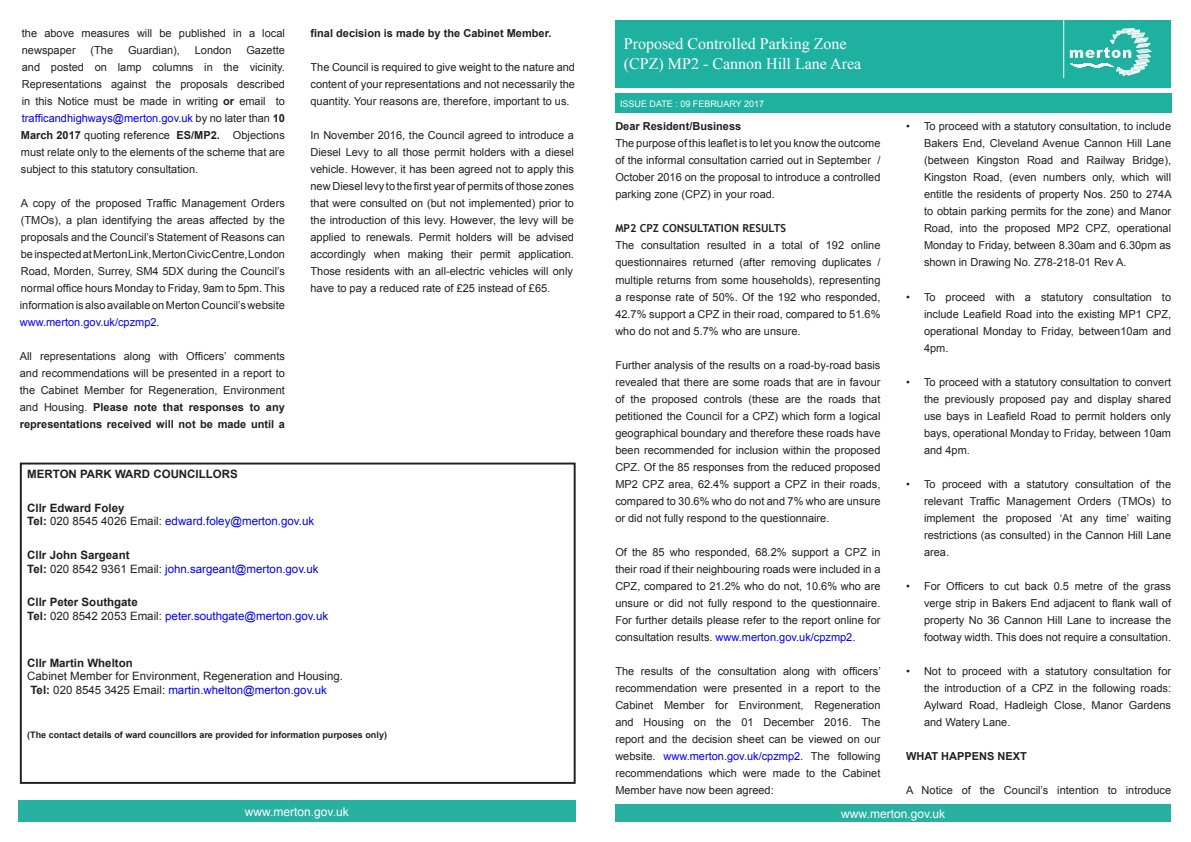
<style>
.page{position:relative;width:1191px;height:842px;background:#fff}
.page>*{position:absolute;margin:0;border:0;box-sizing:border-box;transform-origin:0 0}
.t1{font:16px "Times New Roman";color:#fff}
.t2{font:12px "Arial";color:#fff}
.t3{font:11.5px "Arial";color:#00f}
.t4{font:700 11.5px "Arial";color:#231f20}
.t5{font:11.5px "Arial";color:#231f20}
.Standard_text_Column{font:11px/17px "Arial";color:#231f20;text-align:justify}
.Standard_text{font:11px/17px "Arial";color:#231f20;text-align:justify}
.body{font:11px/17px "Arial";color:#231f20;text-align:justify}
.Heading1{font:11px/17px "Arial";color:#231f20;text-align:justify}
.Standard_text_Column-2{font:700 11px "Arial";color:#231f20}
.t6{font:700 11px "Trebuchet MS";color:#231f20}
.t7{font:700 9px "Arial";color:#231f20}
.t8{font:9px "Arial";color:#fff}
.s1{font-weight:700}
.s2{color:#00f}
.s3{font-weight:700;color:#231f20}
.s4{color:#231f20}
</style>
<div class="page">
<div style="left:615px;top:804px;width:556px;height:18px;background:#28b0a0"></div>
<div style="left:615px;top:20px;width:556px;height:67px;background:#1fb1a0"></div>
<svg style="left:1063px;top:20px;width:89px;height:58px"></svg>
<div style="left:615px;top:93px;width:556px;height:20px;background:#1fb1a0"></div>
<div style="left:18px;top:800px;width:557px;height:22px;background:#28b0a0"></div>
<div style="left:20px;top:463px;width:555px;height:321px;border:2px solid #231f20"></div>
<p class="Standard_text_Column" style="left:22px;top:25px;width:264px">the above measures will be published in a local newspaper</p>
<p class="Standard_text_Column" style="left:21px;top:42px;width:266px;text-indent:225px">Gazette and posted on lamp columns in the vicinity.<br>Representations against the proposals described in this Notice must be made in writing <span class="s1">or</span> email to <span class="s2">trafficandhighways@merton.gov.uk</span> by no later than <span class="s1">10<br>March 2017</span> quoting reference <span class="s1">ES/MP2.</span> Objections must relate only to the elements of the scheme that are subject to this statutory consultation.</p>
<p class="Standard_text_Column" style="left:20px;top:195px;width:266px">A copy of the proposed Traffic Management Orders (TMOs), a plan identifying the areas affected by the proposals and the Council’s Statement of Reasons can be inspected at Merton Link, Merton Civic Centre, London Road, Morden, Surrey, SM4 5DX during the Council’s normal office hours Monday to Friday, 9am to 5pm. This information is also available on Merton Council’s website <span class="s2">www.merton.gov.uk/cpzmp2</span>.</p>
<p class="Standard_text_Column" style="left:20px;top:348px;width:267px">All representations along with Officers’ comments and recommendations will be presented in a report to the Cabinet Member for Regeneration, Environment and Housing. <span class="s1">Please note that responses to any representations received will not be made until a</span></p>
<p class="Standard_text_Column" style="left:90px;top:42px;width:24px">(The</p>
<p class="Standard_text_Column" style="left:128px;top:42px;width:53px">Guardian),</p>
<p class="Standard_text_Column" style="left:195px;top:42px;width:38px">London</p>
<p class="Standard_text_Column-2" style="left:310px;top:26px;width:242px">final decision is made by the Cabinet Member.</p>
<p class="Standard_text_Column" style="left:310px;top:59px;width:266px">The Council is required to give weight to the nature and content of your representations and not necessarily the quantity. Your reasons are, therefore, important to us.</p>
<p class="Standard_text" style="left:310px;top:127px;width:265px">In November 2016, the Council agreed to introduce a Diesel Levy to all those permit holders with a diesel vehicle. However, it has been agreed not to apply this new Diesel levy to the first year of permits of those zones that were consulted on (but not implemented) prior to the introduction of this levy. However, the levy will be applied to renewals. Permit holders will be advised accordingly when making their permit application.<br>Those residents with an all-electric vehicles will only have to pay a reduced rate of £25 instead of £65.</p>
<p class="t4" style="left:27px;top:467px;width:212px">MERTON PARK WARD COUNCILLORS</p>
<p class="t4" style="left:27px;top:500px;width:99px">Cllr Edward Foley</p>
<p class="t3" style="left:27px;top:514px;width:288px"><span class="s3">Tel:</span> <span class="s4">020 8545 4026 Email:</span> edward.foley@merton.gov.uk</p>
<p class="t4" style="left:27px;top:547px;width:104px">Cllr John Sargeant</p>
<p class="t3" style="left:27px;top:561px;width:293px"><span class="s3">Tel:</span> <span class="s4">020 8542 9361 Email:</span> john.sargeant@merton.gov.uk</p>
<p class="t4" style="left:27px;top:594px;width:112px">Cllr Peter Southgate</p>
<p class="t3" style="left:27px;top:608px;width:302px"><span class="s3">Tel:</span> <span class="s4">020 8542 2053 Email:</span> peter.southgate@merton.gov.uk</p>
<p class="t4" style="left:27px;top:655px;width:107px">Cllr Martin Whelton</p>
<p class="t5" style="left:27px;top:669px;width:317px">Cabinet Member for Environment, Regeneration and Housing.</p>
<p class="t3" style="left:30px;top:683px;width:298px"><span class="s3">Tel:</span> <span class="s4">020 8545 3425 Email:</span> martin.whelton@merton.gov.uk</p>
<p class="t7" style="left:27px;top:728px;width:361px">(The contact details of ward councillors are provided for information purposes only)</p>
<p class="t2" style="left:245px;top:803px;width:105px">www.merton.gov.uk</p>
<p class="t1" style="left:624px;top:33px;width:224px">Proposed Controlled Parking Zone</p>
<p class="t1" style="left:624px;top:53px;width:239px">(CPZ) MP2 - Cannon Hill Lane Area</p>
<p class="t8" style="left:620px;top:98px;width:146px">ISSUE DATE : 09 FEBRUARY 2017</p>
<p class="Standard_text_Column-2" style="left:615px;top:119px;width:127px">Dear Resident/Business</p>
<p class="Standard_text_Column" style="left:615px;top:135px;width:267px">The purpose of this leaflet is to let you know the outcome of the informal consultation carried out in September / October 2016 on the proposal to introduce a controlled parking zone (CPZ) in your road.</p>
<p class="t6" style="left:615px;top:222px;width:172px">MP2 CPZ CONSULTATION RESULTS</p>
<p class="Heading1" style="left:615px;top:237px;width:267px">The consultation resulted in a total of 192 online questionnaires returned (after removing duplicates / multiple returns from some households), representing a response rate of 50%. Of the 192 who responded, 42.7% support a CPZ in their road, compared to 51.6% who do not and 5.7% who are unsure.</p>
<p class="body" style="left:615px;top:356px;width:267px">Further analysis of the results on a road-by-road basis revealed that there are some roads that are in favour of the proposed controls (these are the roads that petitioned the Council for a CPZ) which form a logical geographical boundary and therefore these roads have been recommended for inclusion within the proposed CPZ. Of the 85 responses from the reduced proposed MP2 CPZ area, 62.4% support a CPZ in their roads, compared to 30.6% who do not and 7% who are unsure or did not fully respond to the questionnaire.</p>
<p class="body" style="left:615px;top:543px;width:267px">Of the 85 who responded, 68.2% support a CPZ in their road if their neighbouring roads were included in a CPZ, compared to 21.2% who do not, 10.6% who are unsure or did not fully respond to the questionnaire.<br>For further details please refer to the report online for consultation results. <span class="s2">www.merton.gov.uk/cpzmp2.</span></p>
<p class="Standard_text_Column" style="left:615px;top:662px;width:267px">The results of the consultation along with officers’ recommendation were presented in a report to the Cabinet Member for Environment, Regeneration and Housing on the 01 December 2016. The report and the decision sheet can be viewed on our website. <span class="s2">www.merton.gov.uk/cpzmp2</span>. The following recommendations which were made to the Cabinet Member have now been agreed:</p>
<p class="Standard_text" style="left:924px;top:118px;width:249px;text-indent:-18px">• To proceed with a statutory consultation, to include Bakers End, Cleveland Avenue Cannon Hill Lane (between Kingston Road and Railway Bridge), Kingston Road, (even numbers only, which will entitle the residents of property Nos. 250 to 274A to obtain parking permits for the zone) and Manor Road, into the proposed MP2 CPZ, operational Monday to Friday, between 8.30am and 6.30pm as shown in Drawing No. Z78-218-01 Rev A.</p>
<p class="Standard_text" style="left:924px;top:288px;width:249px;text-indent:-18px">• To proceed with a statutory consultation to include Leafield Road into the existing MP1 CPZ, operational Monday to Friday, between10am and 4pm.</p>
<p class="Standard_text" style="left:924px;top:373px;width:249px;text-indent:-18px">• To proceed with a statutory consultation to convert the previously proposed pay and display shared use bays in Leafield Road to permit holders only bays, operational Monday to Friday, between 10am and 4pm.</p>
<p class="Standard_text" style="left:924px;top:475px;width:249px;text-indent:-18px">• To proceed with a statutory consultation of the relevant Traffic Management Orders (TMOs) to implement the proposed ‘At any time’ waiting restrictions (as consulted) in the Cannon Hill Lane area.</p>
<p class="Standard_text" style="left:924px;top:577px;width:249px;text-indent:-18px">• For Officers to cut back 0.5 metre of the grass verge strip in Bakers End adjacent to flank wall of property No 36 Cannon Hill Lane to increase the footway width. This does not require a consultation.</p>
<p class="Standard_text" style="left:924px;top:662px;width:249px;text-indent:-18px">• Not to proceed with a statutory consultation for the introduction of a CPZ in the following roads:<br>Aylward Road, Hadleigh Close, Manor Gardens and Watery Lane.</p>
<p class="Standard_text_Column-2" style="left:906px;top:748px;width:122px">WHAT HAPPENS NEXT</p>
<p class="Standard_text_Column" style="left:906px;top:781px;width:267px">A Notice of the Council’s intention to introduce</p>
<p class="t2" style="left:841px;top:805px;width:105px">www.merton.gov.uk</p>
</div>
